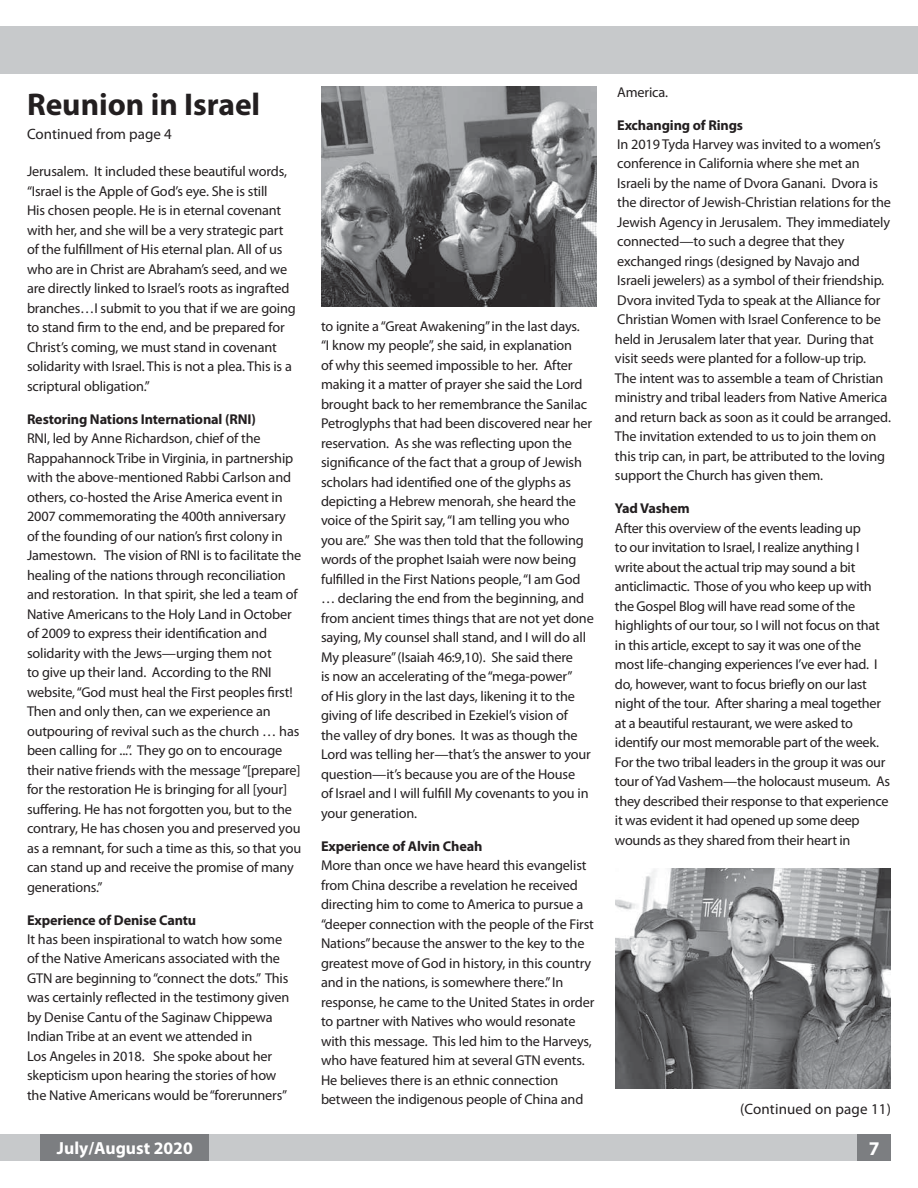
<style>
.page{position:relative;width:918px;height:1188px;background:#fff}
.page>*{position:absolute;margin:0;border:0;box-sizing:border-box;transform-origin:0 0}
.t1{font:700 31.5px "Myriad Pro";color:#231f20}
.t2{font:700 19.5px "Myriad Pro";color:#fff}
.t3{font:700 17.55px "Myriad Pro";color:#fff}
.t4{font:15px "Myriad Pro";color:#231f20}
.t5{font:14.25px/19.5px "Myriad Pro";letter-spacing:-.01em;color:#231f20}
.t6{font:700 14.25px "Myriad Pro";letter-spacing:-.01em;color:#231f20}
</style>
<div class="page">
<div style="left:0;top:1134px;width:891px;height:27px;background:#c7c9cb"></div>
<div style="left:40px;top:1134px;width:169px;height:27px;background:#7c7e81"></div>
<div style="left:857px;top:1134px;width:34px;height:27px;background:#7c7e81"></div>
<div style="left:0;top:26px;width:918px;height:47px;background:#c7c9cb"></div>
<img style="left:321px;top:86px;width:276px;height:221px">
<img style="left:615px;top:868px;width:276px;height:220px">
<h1 class="t1" style="left:27px;top:84px;width:235px">Reunion in Israel</h1>
<p class="t4" style="left:27px;top:125px;width:146px">Continued from page 4</p>
<p class="t5" style="left:27px;top:161px;width:270px">Jerusalem. It included these beautiful words, “Israel is the Apple of God’s eye. She is still<br>His chosen people. He is in eternal covenant with her, and she will be a very strategic part of the fulfillment of His eternal plan. All of us who are in Christ are Abraham’s seed, and we are directly linked to Israel’s roots as ingrafted branches…I submit to you that if we are going to stand firm to the end, and be prepared for Christ’s coming, we must stand in covenant solidarity with Israel. This is not a plea. This is a scriptural obligation.”</p>
<p class="t6" style="left:27px;top:410px;width:230px">Restoring Nations International (RNI)</p>
<p class="t5" style="left:27px;top:428px;width:276px">RNI, led by Anne Richardson, chief of the Rappahannock Tribe in Virginia, in partnership with the above-mentioned Rabbi Carlson and others, co-hosted the Arise America event in 2007 commemorating the 400th anniversary<br>of the founding of our nation’s first colony in Jamestown. The vision of RNI is to facilitate the healing of the nations through reconciliation and restoration. In that spirit, she led a team of Native Americans to the Holy Land in October of 2009 to express their identification and solidarity with the Jews—urging them not<br>to give up their land. According to the RNI website, “God must heal the First peoples first!<br>Then and only then, can we experience an outpouring of revival such as the church … has been calling for ...”. They go on to encourage their native friends with the message “[prepare] for the restoration He is bringing for all [your] suffering. He has not forgotten you, but to the contrary, He has chosen you and preserved you as a remnant, for such a time as this, so that you can stand up and receive the promise of many generations.”</p>
<p class="t6" style="left:27px;top:910px;width:171px">Experience of Denise Cantu</p>
<p class="t5" style="left:27px;top:929px;width:264px">It has been inspirational to watch how some of the Native Americans associated with the GTN are beginning to “connect the dots.” This was certainly reflected in the testimony given by Denise Cantu of the Saginaw Chippewa Indian Tribe at an event we attended in<br>Los Angeles in 2018. She spoke about her skepticism upon hearing the stories of how the Native Americans would be “forerunners”</p>
<p class="t5" style="left:321px;top:316px;width:274px">to ignite a “Great Awakening” in the last days.<br>“I know my people”, she said, in explanation<br>of why this seemed impossible to her. After making it a matter of prayer she said the Lord brought back to her remembrance the Sanilac Petroglyphs that had been discovered near her reservation. As she was reflecting upon the significance of the fact that a group of Jewish scholars had identified one of the glyphs as depicting a Hebrew menorah, she heard the voice of the Spirit say, “I am telling you who you are.” She was then told that the following words of the prophet Isaiah were now being fulfilled in the First Nations people, “I am God … declaring the end from the beginning, and from ancient times things that are not yet done saying, My counsel shall stand, and I will do all My pleasure” (Isaiah 46:9,10). She said there<br>is now an accelerating of the “mega-power”<br>of His glory in the last days, likening it to the giving of life described in Ezekiel’s vision of<br>the valley of dry bones. It was as though the Lord was telling her—that’s the answer to your question—it’s because you are of the House<br>of Israel and I will fulfill My covenants to you in your generation.</p>
<p class="t6" style="left:321px;top:837px;width:163px">Experience of Alvin Cheah</p>
<p class="t5" style="left:321px;top:856px;width:275px">More than once we have heard this evangelist from China describe a revelation he received directing him to come to America to pursue a “deeper connection with the people of the First Nations” because the answer to the key to the greatest move of God in history, in this country and in the nations, is somewhere there.” In response, he came to the United States in order to partner with Natives who would resonate with this message. This led him to the Harveys, who have featured him at several GTN events.<br>He believes there is an ethnic connection between the indigenous people of China and</p>
<p class="t5" style="left:617px;top:82px;width:52px">America.</p>
<p class="t6" style="left:617px;top:115px;width:127px">Exchanging of Rings</p>
<p class="t5" style="left:615px;top:134px;width:278px">In 2019 Tyda Harvey was invited to a women’s conference in California where she met an Israeli by the name of Dvora Ganani. Dvora is the director of Jewish-Christian relations for the Jewish Agency in Jerusalem. They immediately connected—to such a degree that they exchanged rings (designed by Navajo and Israeli jewelers) as a symbol of their friendship.<br>Dvora invited Tyda to speak at the Alliance for Christian Women with Israel Conference to be held in Jerusalem later that year. During that visit seeds were planted for a follow-up trip.<br>The intent was to assemble a team of Christian ministry and tribal leaders from Native America and return back as soon as it could be arranged.<br>The invitation extended to us to join them on this trip can, in part, be attributed to the loving support the Church has given them.</p>
<p class="t6" style="left:615px;top:499px;width:76px">Yad Vashem</p>
<p class="t5" style="left:615px;top:518px;width:277px">After this overview of the events leading up<br>to our invitation to Israel, I realize anything I write about the actual trip may sound a bit anticlimactic. Those of you who keep up with the Gospel Blog will have read some of the highlights of our tour, so I will not focus on that in this article, except to say it was one of the most life-changing experiences I’ve ever had. I do, however, want to focus briefly on our last night of the tour. After sharing a meal together at a beautiful restaurant, we were asked to identify our most memorable part of the week.<br>For the two tribal leaders in the group it was our tour of Yad Vashem—the holocaust museum. As they described their response to that experience it was evident it had opened up some deep wounds as they shared from their heart in</p>
<p class="t4" style="left:740px;top:1099px;width:152px">(Continued on page 11)</p>
<p class="t3" style="left:57px;top:1137px;width:137px">July/August 2020</p>
<h2 class="t2" style="left:869px;top:1136px;width:12px">7</h2>
</div>
